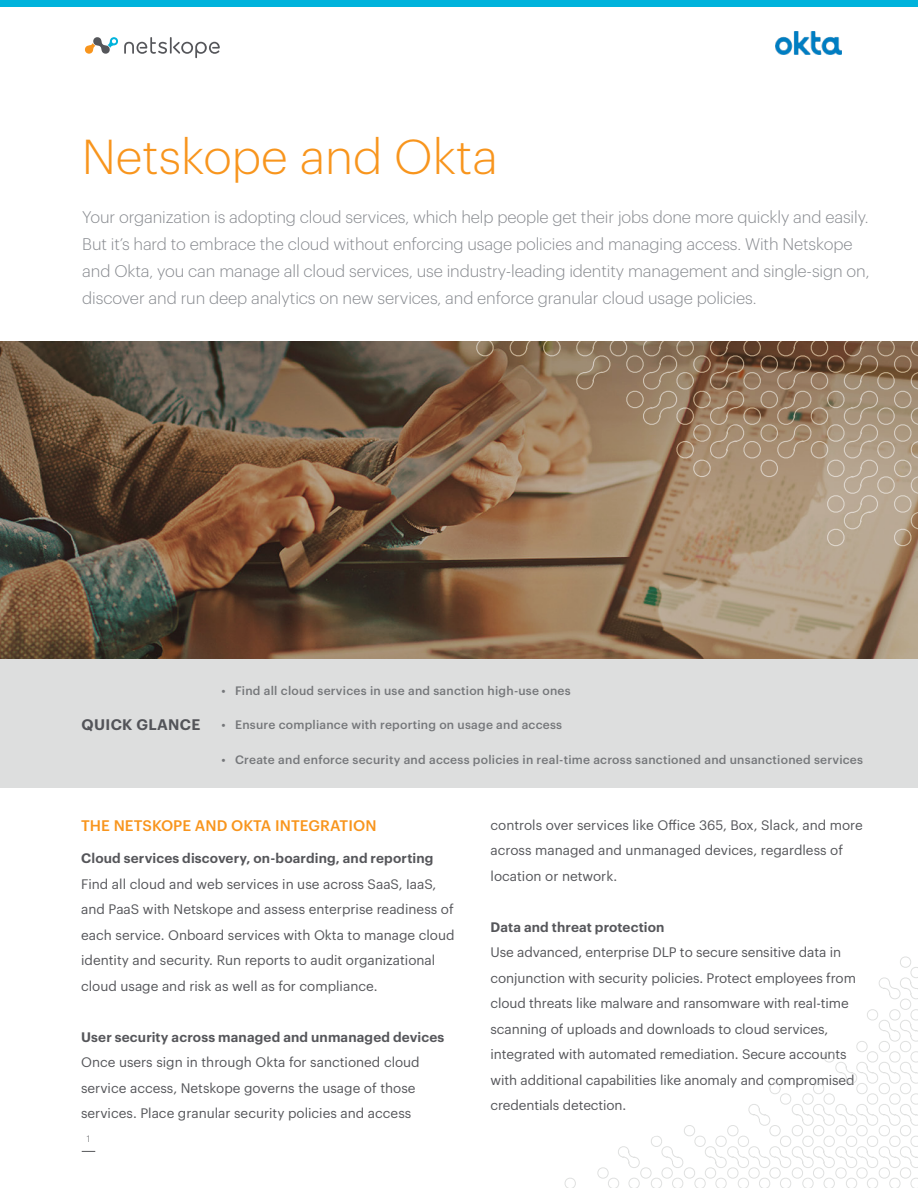
<style>
.page{position:relative;width:918px;height:1188px;background:#fff}
.page>*{position:absolute;margin:0;border:0;box-sizing:border-box;transform-origin:0 0}
.t1{font:300 48px "Graphik";color:#f8951d}
.t2{font:300 16.5px/27px "Graphik";letter-spacing:-.005em;color:#878a8f}
.t3{font:500 15px "Graphik";letter-spacing:.005em;color:#f8951d}
.t4{font:600 15px "Graphik";letter-spacing:.02em;color:#535459}
.t5{font:13.5px/25.5px "Graphik";color:#55565a}
.t6{font:600 13.5px "Graphik";letter-spacing:.01em;color:#55565a}
.t7{font:500 12px "Graphik";letter-spacing:.02em;color:#75777a}
.t8{font:300 9px "Graphik";color:#55565a}
</style>
<div class="page">
<div style="left:0;top:0;width:918px;height:7px;background:#00b3dc"></div>
<svg style="left:85px;top:37px;width:33px;height:17px"></svg>
<svg style="left:124px;top:37px;width:96px;height:21px"></svg>
<svg style="left:82px;top:1151px;width:13px;height:1px"></svg>
<div style="left:0;top:656px;width:918px;height:132px;background:#dddede"></div>
<svg style="left:564px;top:956px;width:354px;height:232px"></svg>
<img style="left:775px;top:32px;width:66px;height:22px">
<svg style="left:0;top:341px;width:918px;height:318px;background:#806851"></svg>
<h1 class="t1" style="left:82px;top:122px;width:418px">Netskope and Okta</h1>
<p class="t2" style="left:82px;top:203px;width:789px">Your organization is adopting cloud services, which help people get their jobs done more quickly and easily.<br>But it’s hard to embrace the cloud without enforcing usage policies and managing access. With Netskope and Okta, you can manage all cloud services, use industry-leading identity management and single-sign on, discover and run deep analytics on new services, and enforce granular cloud usage policies.</p>
<p class="t4" style="left:82px;top:713px;width:120px">QUICK GLANCE</p>
<p class="t7" style="left:222px;top:681px;width:351px">• Find all cloud services in use and sanction high-use ones</p>
<p class="t7" style="left:222px;top:716px;width:342px">• Ensure compliance with reporting on usage and access</p>
<p class="t7" style="left:222px;top:750px;width:643px">• Create and enforce security and access policies in real-time across sanctioned and unsanctioned services</p>
<p class="t3" style="left:81px;top:814px;width:297px">THE NETSKOPE AND OKTA INTEGRATION</p>
<p class="t6" style="left:81px;top:848px;width:354px">Cloud services discovery, on-boarding, and reporting</p>
<p class="t5" style="left:81px;top:870px;width:375px">Find all cloud and web services in use across SaaS, IaaS, and PaaS with Netskope and assess enterprise readiness of each service. Onboard services with Okta to manage cloud identity and security. Run reports to audit organizational cloud usage and risk as well as for compliance.</p>
<p class="t6" style="left:81px;top:1027px;width:365px">User security across managed and unmanaged devices</p>
<p class="t5" style="left:81px;top:1048px;width:340px">Once users sign in through Okta for sanctioned cloud service access, Netskope governs the usage of those services. Place granular security policies and access</p>
<p class="t8" style="left:87px;top:1132px;width:5px">1</p>
<p class="t5" style="left:491px;top:811px;width:374px">controls over services like Office 365, Box, Slack, and more across managed and unmanaged devices, regardless of location or network.</p>
<p class="t6" style="left:491px;top:917px;width:175px">Data and threat protection</p>
<p class="t5" style="left:491px;top:938px;width:367px">Use advanced, enterprise DLP to secure sensitive data in conjunction with security policies. Protect employees from cloud threats like malware and ransomware with real-time scanning of uploads and downloads to cloud services, integrated with automated remediation. Secure accounts with additional capabilities like anomaly and compromised credentials detection.</p>
</div>
